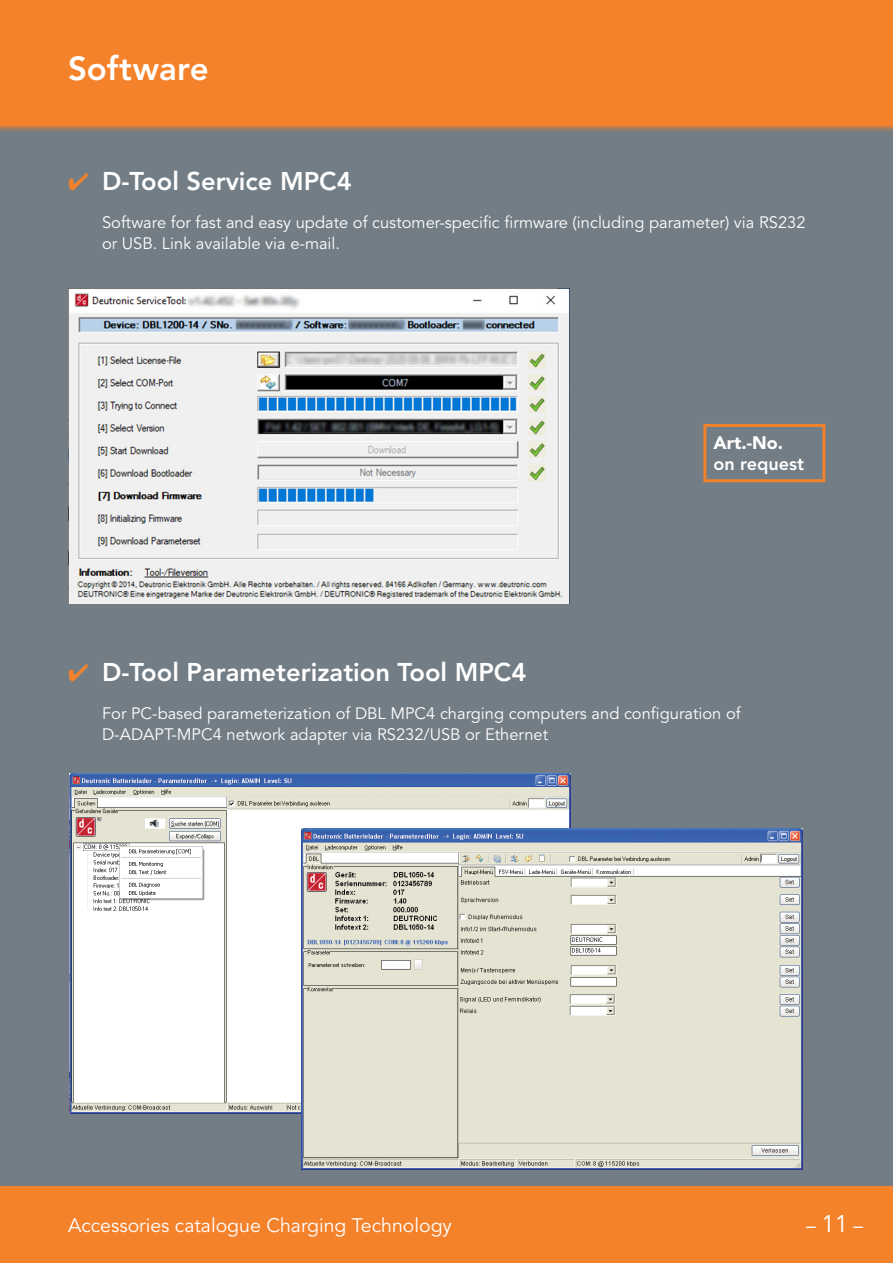
<style>
.page{position:relative;width:893px;height:1263px;background:#727d85}
.page>*{position:absolute;margin:0;border:0;box-sizing:border-box;transform-origin:0 0}
.Vorabtext{font:800 33px "Avenir LT Std";color:#fff}
.t1{font:800 25.5px "Avenir LT Std";color:#fff}
.t2{font:19.5px "Avenir LT Std";color:#fff}
.t3{font:800 18px "Avenir LT Std";color:#fff}
.t4{font:900 18px "Avenir LT Std";color:#fff}
.Grundschrift{font:16.5px/21px "Avenir LT Std";color:#fff}
.s1{color:#f4822b}
.s2{font-size:24px}
</style>
<div class="page">
<div style="left:0;top:1186px;width:893px;height:77px;background:#f4822b"></div>
<div style="left:0;top:0;width:893px;height:134px;background:#f4822b"></div>
<img style="left:68px;top:288px;width:501px;height:316px">
<img style="left:69px;top:773px;width:501px;height:341px">
<img style="left:301px;top:828px;width:501px;height:341px">
<hr style="left:703px;top:424px;width:122px;height:3px;background:#f4822b">
<hr style="left:703px;top:427px;width:3px;height:52px;background:#f4822b">
<hr style="left:822px;top:427px;width:3px;height:52px;background:#f4822b">
<hr style="left:703px;top:479px;width:122px;height:3px;background:#f4822b">
<p class="Vorabtext" style="left:68px;top:49px;width:142px">Software</p>
<p class="t1" style="left:68px;top:166px;width:285px"><span class="s1">✔</span> D-Tool Service MPC4</p>
<p class="Grundschrift" style="left:102px;top:212px;width:705px">Software for fast and easy update of customer-specific firmware (including parameter) via RS232 or USB. Link available via e-mail.</p>
<p class="t4" style="left:713px;top:431px;width:71px">Art.-No.</p>
<p class="t3" style="left:713px;top:453px;width:92px">on request</p>
<p class="t1" style="left:68px;top:657px;width:460px"><span class="s1">✔</span> D-Tool Parameterization Tool MPC4</p>
<p class="Grundschrift" style="left:102px;top:703px;width:640px">For PC-based parameterization of DBL MPC4 charging computers and configuration of<br>D-ADAPT-MPC4 network adapter via RS232/USB or Ethernet</p>
<p class="t2" style="left:68px;top:1214px;width:385px">Accessories catalogue Charging Technology</p>
<p class="t2" style="left:806px;top:1214px;width:59px">– <span class="s2">11</span> –</p>
</div>
